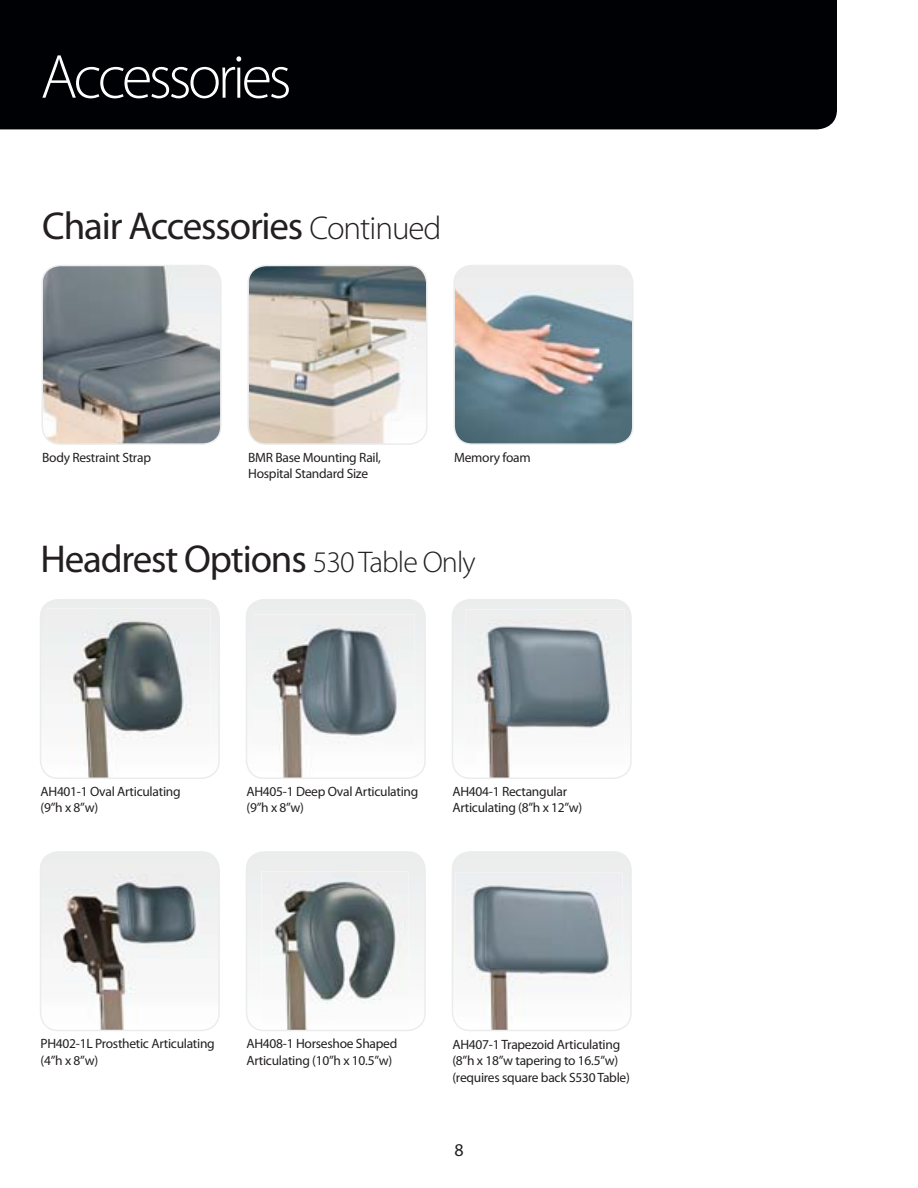
<style>
.page{position:relative;width:918px;height:1188px;background:#fff}
.page>*{position:absolute;margin:0;border:0;box-sizing:border-box;transform-origin:0 0}
.t1{font:300 62.7px "Myriad Pro";letter-spacing:-.06em;color:#fff}
.t2{font:39px "Myriad Pro";letter-spacing:-.03em;color:#231f20}
.t3{font:18px "Myriad Pro";color:#231f20}
.t4{font:13.5px/16.5px "Myriad Pro";letter-spacing:-.02em;color:#231f20}
.s1{font-weight:300;font-size:33px}
.s2{font-weight:300;font-size:30px}
</style>
<div class="page">
<div style="left:0;top:0;width:837px;height:129px;background:#000105"></div>
<div style="left:40px;top:600px;width:179px;height:178px;background:#eee;border-radius:18px"></div>
<img style="left:47px;top:619px;width:163px;height:159px">
<div style="left:40px;top:599px;width:180px;height:180px;border:2px solid #ebecec;border-radius:18px"></div>
<div style="left:246px;top:600px;width:179px;height:178px;background:linear-gradient(to bottom,#ebecec,#fdfdfd);border-radius:18px"></div>
<img style="left:254px;top:614px;width:160px;height:164px">
<div style="left:246px;top:599px;width:180px;height:180px;border:2px solid #ebecec;border-radius:18px"></div>
<div style="left:452px;top:600px;width:179px;height:178px;background:linear-gradient(to bottom,#ebebec,#fdfdfd);border-radius:18px"></div>
<img style="left:465px;top:623px;width:160px;height:153px">
<div style="left:452px;top:599px;width:180px;height:180px;border:2px solid #ebecec;border-radius:18px"></div>
<div style="left:452px;top:851px;width:180px;height:180px;border:2px solid #ebecec;border-radius:18px"></div>
<div style="left:41px;top:854px;width:176px;height:9px;background:#ebecec"></div>
<img style="left:40px;top:863px;width:177px;height:168px">
<div style="left:40px;top:851px;width:180px;height:180px;border:2px solid #ebecec;border-radius:18px"></div>
<div style="left:246px;top:852px;width:179px;height:179px;background:linear-gradient(to bottom,#eaebec,#fdfdfd);border-radius:18px"></div>
<img style="left:261px;top:871px;width:148px;height:157px">
<div style="left:246px;top:851px;width:180px;height:180px;border:2px solid #ebecec;border-radius:18px"></div>
<img style="left:42px;top:265px;width:179px;height:179px;border-radius:18px">
<div style="left:41px;top:265px;width:181px;height:180px;border:2px solid #ebecec;border-radius:18px"></div>
<img style="left:248px;top:265px;width:179px;height:179px;border-radius:18px">
<div style="left:247px;top:265px;width:181px;height:180px;border:2px solid #ebecec;border-radius:18px"></div>
<img style="left:454px;top:265px;width:179px;height:179px;border-radius:18px">
<div style="left:453px;top:265px;width:181px;height:180px;border:2px solid #ebecec;border-radius:18px"></div>
<h1 class="t1" style="left:40px;top:54px;width:253px">Accessories</h1>
<h2 class="t2" style="left:42px;top:212px;width:401px">Chair Accessories <span class="s1">Continued</span></h2>
<p class="t4" style="left:42px;top:450px;width:110px">Body Restraint Strap</p>
<p class="t4" style="left:248px;top:450px;width:134px">BMR Base Mounting Rail,<br>Hospital Standard Size</p>
<p class="t4" style="left:454px;top:451px;width:78px">Memory foam</p>
<h2 class="t2" style="left:40px;top:545px;width:437px">Headrest Options <span class="s2">530 Table Only</span></h2>
<p class="t4" style="left:40px;top:785px;width:142px">AH401-1 Oval Articulating (9”h x 8”w)</p>
<p class="t4" style="left:246px;top:785px;width:173px">AH405-1 Deep Oval Articulating (9”h x 8”w)</p>
<p class="t4" style="left:452px;top:785px;width:132px">AH404-1 Rectangular<br>Articulating (8”h x 12”w)</p>
<p class="t4" style="left:40px;top:1037px;width:176px">PH402-1L Prosthetic Articulating (4”h x 8”w)</p>
<p class="t4" style="left:246px;top:1037px;width:152px">AH408-1 Horseshoe Shaped<br>Articulating (10”h x 10.5”w)</p>
<p class="t4" style="left:452px;top:1038px;width:179px">AH407-1 Trapezoid Articulating (8”h x 18”w tapering to 16.5”w) (requires square back S530 Table)</p>
<h3 class="t3" style="left:454px;top:1143px;width:11px">8</h3>
</div>
